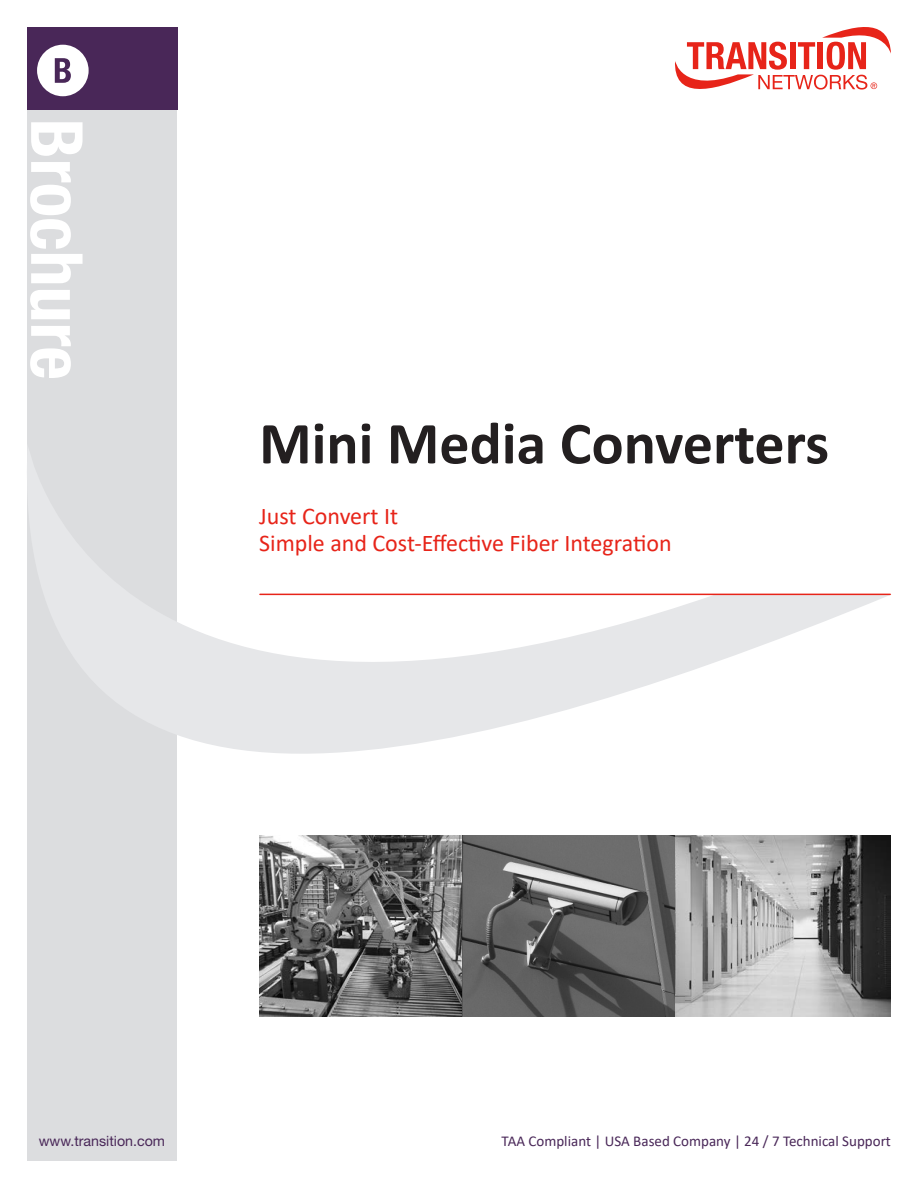
<style>
.page{position:relative;width:918px;height:1188px;background:#fff}
.page>*{position:absolute;margin:0;border:0;box-sizing:border-box;transform-origin:0 0}
.t1{font:700 condensed 72px "Helvetica Neue";color:#fff}
.cover_page_title{font:700 60px "Calibri";color:#231f20}
.Cover_page_subtitle{font:24px/27.6px "Calibri";color:#e72419}
.t2{font:15px "Calibri";color:#492758}
.t3{font:14.25px "Helvetica Neue";color:#492758}
</style>
<div class="page">
<svg style="left:675px;top:27px;width:216px;height:63px"></svg>
<div style="left:27px;top:70px;width:150px;height:1091px;background:#dcdddf"></div>
<div style="left:27px;top:27px;width:150px;height:82px;background:#492758"></div>
<div style="left:37px;top:45px;width:52px;height:51px;background:#fff;border-radius:50%"></div>
<svg style="left:55px;top:58px;width:16px;height:25px"></svg>
<svg style="left:177px;top:593px;width:714px;height:161px"></svg>
<hr style="left:260px;top:594px;width:630px;height:1px;background:#e72419">
<img style="left:675px;top:835px;width:216px;height:182px">
<img style="left:259px;top:835px;width:203px;height:182px">
<img style="left:462px;top:835px;width:213px;height:182px">
<h1 class="t1" style="left:100px;top:119px;width:263px;rotate:90deg">Brochure</h1>
<p class="cover_page_title" style="left:259px;top:401px;width:571px">Mini Media Converters</p>
<p class="Cover_page_subtitle" style="left:259px;top:501px;width:414px">Just Convert It<br>Simple and Cost-Effective Fiber Integration</p>
<p class="t3" style="left:39px;top:1132px;width:128px">www.transition.com</p>
<p class="t2" style="left:502px;top:1130px;width:391px">TAA Compliant | USA Based Company | 24 / 7 Technical Support</p>
</div>
